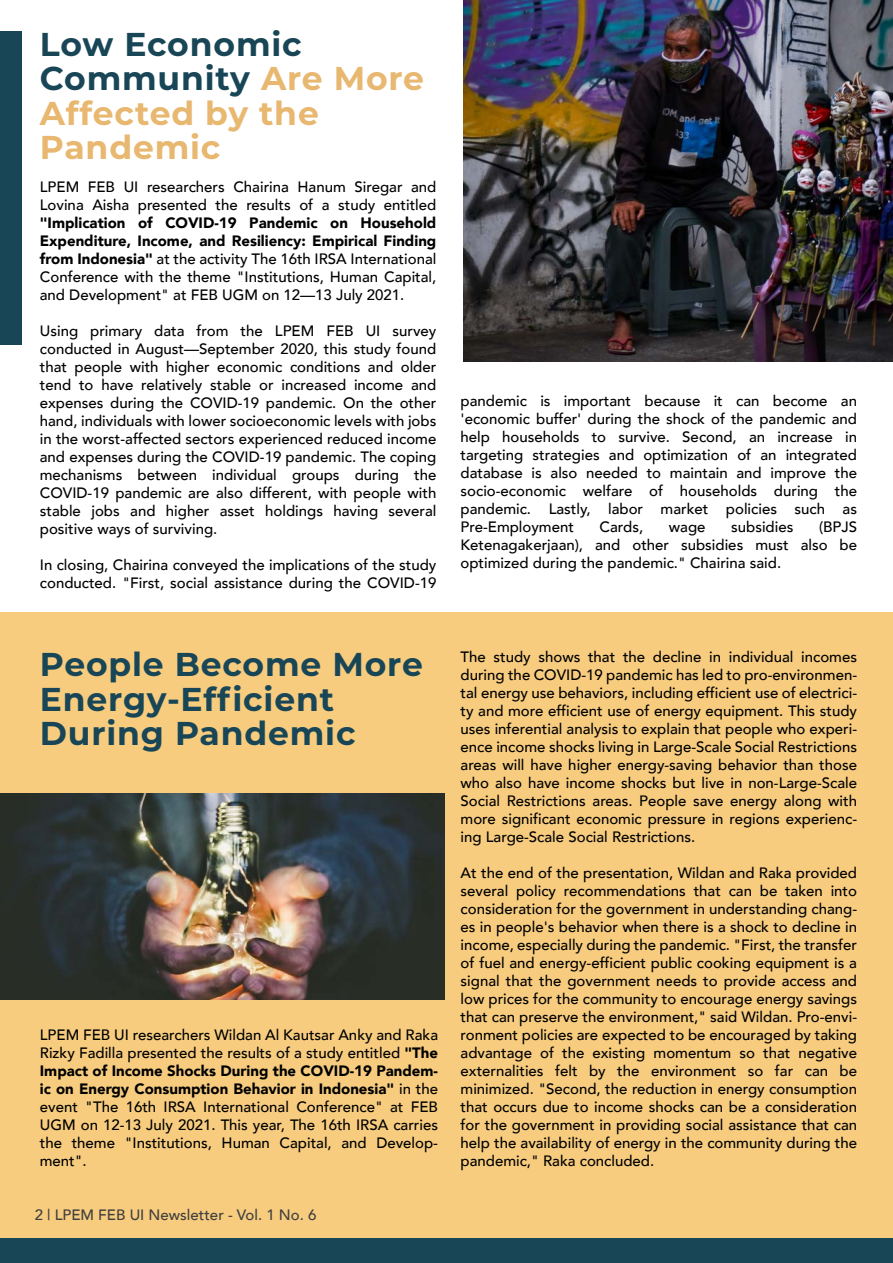
<style>
.page{position:relative;width:893px;height:1263px;background:#fff}
.page>*{position:absolute;margin:0;border:0;box-sizing:border-box;transform-origin:0 0}
.t1{font:700 33px/34.5px "Montserrat";letter-spacing:.025em;color:#e8b770}
.t2{font:700 33px/34.5px "Montserrat";letter-spacing:.025em;color:#184656}
.t3{font:500 15px/18px "Avenir";color:#000;text-align:justify}
.t4{font:500 15px "Avenir";color:#3f3f3f}
.s1{color:#184656}
.s2{font-weight:900}
</style>
<div class="page">
<div style="left:0;top:1238px;width:893px;height:25px;background:#184656"></div>
<div style="left:0;top:612px;width:893px;height:626px;background:#f7cc7f"></div>
<div style="left:0;top:31px;width:22px;height:314px;background:#184656"></div>
<img style="left:0;top:794px;width:444px;height:206px">
<img style="left:464px;top:0;width:429px;height:361px">
<h1 class="t1" style="left:40px;top:25px;width:386px"><span class="s1">Low Economic<br>Community</span> Are More<br>Affected by the<br>Pandemic</h1>
<p class="t3" style="left:40px;top:177px;width:398px">LPEM FEB UI researchers Chairina Hanum Siregar and<br>Lovina Aisha presented the results of a study entitled</p>
<p class="t3" style="left:40px;top:213px;width:398px"><span class="s2">"Implication of COVID-19 Pandemic on Household Expenditure, Income, and Resiliency: Empirical Finding from Indonesia"</span> at the activity The 16th IRSA International Conference with the theme "Institutions, Human Capital, and Development" at FEB UGM on 12—13 July 2021.</p>
<p class="t3" style="left:40px;top:321px;width:398px">Using primary data from the LPEM FEB UI survey conducted in August—September 2020, this study found that people with higher economic conditions and older tend to have relatively stable or increased income and expenses during the COVID-19 pandemic. On the other hand, individuals with lower socioeconomic levels with jobs in the worst-affected sectors experienced reduced income and expenses during the COVID-19 pandemic. The coping mechanisms between individual groups during the COVID-19 pandemic are also different, with people with stable jobs and higher asset holdings having several positive ways of surviving.</p>
<p class="t3" style="left:40px;top:555px;width:398px">In closing, Chairina conveyed the implications of the study conducted. "First, social assistance during the COVID-19</p>
<p class="t3" style="left:461px;top:391px;width:398px">pandemic is important because it can become an 'economic buffer' during the shock of the pandemic and help households to survive. Second, an increase in targeting strategies and optimization of an integrated database is also needed to maintain and improve the socio-economic welfare of households during the pandemic. Lastly, labor market policies such as Pre-Employment</p>
<p class="t3" style="left:600px;top:517px;width:45px">Cards,</p>
<p class="t3" style="left:669px;top:517px;width:38px">wage</p>
<p class="t3" style="left:731px;top:517px;width:64px">subsidies</p>
<p class="t3" style="left:461px;top:517px;width:398px;text-indent:358px">(BPJS Ketenagakerjaan), and other subsidies must also be optimized during the pandemic." Chairina said.</p>
<h1 class="t2" style="left:40px;top:646px;width:384px">People Become More<br>Energy-Efficient<br>During Pandemic</h1>
<p class="t3" style="left:40px;top:1024px;width:400px">LPEM FEB UI researchers Wildan Al Kautsar Anky and Raka Rizky Fadilla presented the results of a study entitled <span class="s2">"The Impact of Income Shocks During the COVID-19 Pandem&shy;ic on Energy Consumption Behavior in Indonesia"</span> in the event "The 16th IRSA International Conference" at FEB UGM on 12-13 July 2021. This year, The 16th IRSA carries the theme "Institutions, Human Capital, and Develop&shy;ment".</p>
<p class="t4" style="left:35px;top:1201px;width:283px">2 | LPEM FEB UI Newsletter - Vol. 1 No. 6</p>
<p class="t3" style="left:461px;top:647px;width:398px">The study shows that the decline in individual incomes during the COVID-19 pandemic has led to pro-environmen&shy;tal energy use behaviors, including efficient use of electrici&shy;ty and more efficient use of energy equipment. This study uses inferential analysis to explain that people who experi&shy;ence income shocks living in Large-Scale Social Restrictions areas will have higher energy-saving behavior than those who also have income shocks but live in non-Large-Scale Social Restrictions areas. People save energy along with more significant economic pressure in regions experienc&shy;ing Large-Scale Social Restrictions.</p>
<p class="t3" style="left:461px;top:863px;width:398px">At the end of the presentation, Wildan and Raka provided several policy recommendations that can be taken into consideration for the government in understanding chang&shy;es in people's behavior when there is a shock to decline in income, especially during the pandemic. "First, the transfer of fuel and energy-efficient public cooking equipment is a signal that the government needs to provide access and low prices for the community to encourage energy savings that can preserve the environment," said Wildan. Pro-envi&shy;ronment policies are expected to be encouraged by taking advantage of the existing momentum so that negative externalities felt by the environment so far can be minimized. "Second, the reduction in energy consumption that occurs due to income shocks can be a consideration for the government in providing social assistance that can help the availability of energy in the community during the pandemic," Raka concluded.</p>
</div>
